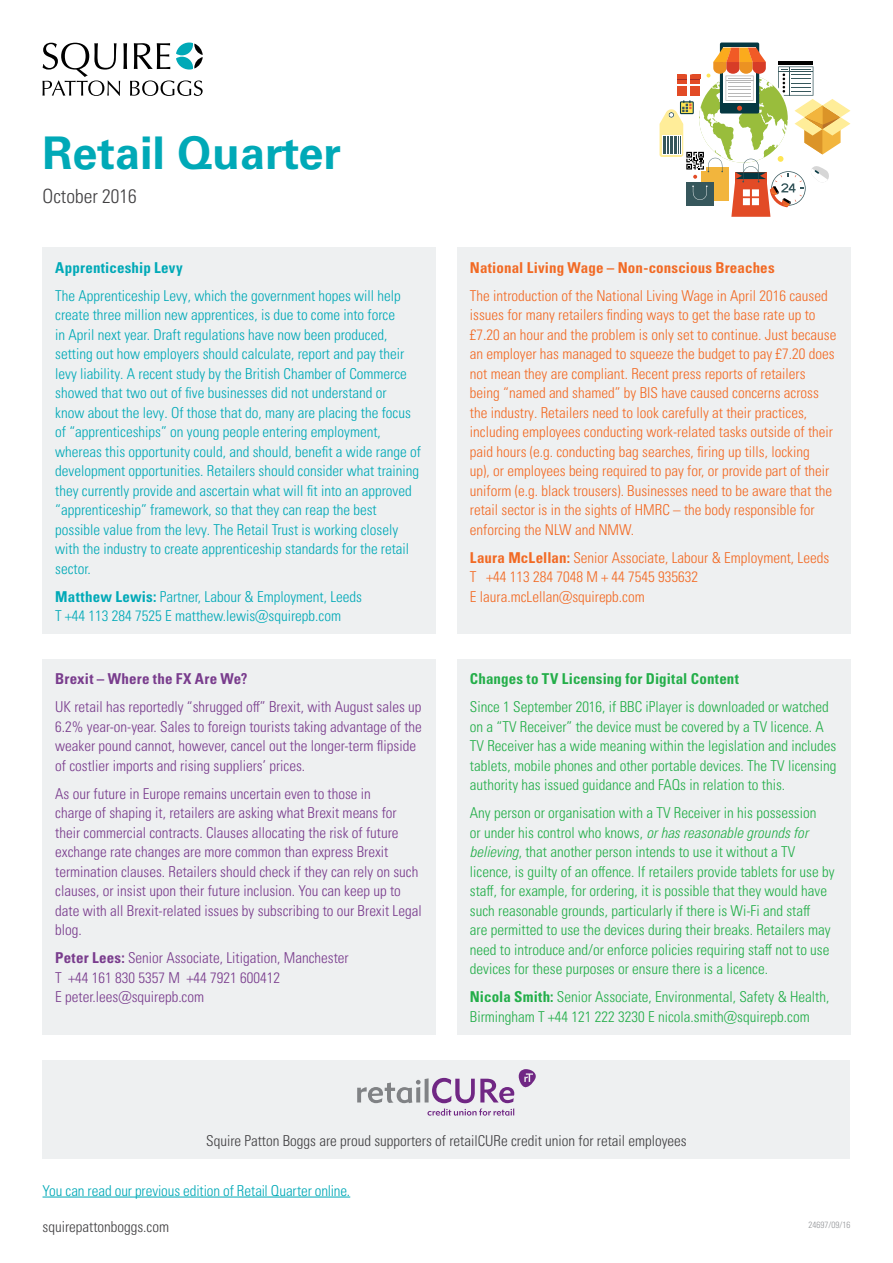
<style>
.page{position:relative;width:893px;height:1263px;background:#fff}
.page>*{position:absolute;margin:0;border:0;box-sizing:border-box;transform-origin:0 0}
.t1{font:700 45px "Univers LTCYR 65";color:#00a9b7}
.t2{font:19.5px "Univers LTCYR 47 Light Cond";color:#414042}
.t3{font:15px/19.5px "Univers LTCYR 47 Light Cond";color:#00a9b7}
.t4{font:15px/19.5px "Univers LTCYR 47 Light Cond";color:#23ae49}
.t5{font:15px/19.5px "Univers LTCYR 47 Light Cond";color:#f26a24}
.t6{font:15px/19.5px "Univers LTCYR 47 Light Cond";color:#793c8d}
.t7{font:15px "Univers LTCYR 47 Light Cond";color:#414042}
.t8{font:15px "Univers LTCYR 67 Bold Cond";letter-spacing:.01em;color:#f26a24}
.t9{font:15px "Univers LTCYR 67 Bold Cond";letter-spacing:.01em;color:#23ae49}
.t10{font:15px "Univers LTCYR 67 Bold Cond";letter-spacing:.02em;color:#793c8d}
.t11{font:15px "Univers LTCYR 67 Bold Cond";letter-spacing:.01em;color:#00a9b7}
.t12{font:9px "Univers LTCYR 47 Light Cond";color:#939598}
.s1{font-family:"Univers LTCYR 67 Bold Cond"}
.s2{font-family:"Univers LTCYR 47 Light Cond Obl"}
</style>
<div class="page">
<svg style="left:43px;top:43px;width:160px;height:53px"></svg>
<div style="left:43px;top:248px;width:393px;height:386px;background:#eef0f1"></div>
<div style="left:457px;top:248px;width:393px;height:386px;background:#eef0f1"></div>
<svg style="left:720px;top:43px;width:39px;height:71px"></svg>
<svg style="left:659px;top:48px;width:191px;height:169px"></svg>
<hr style="left:43px;top:1197px;width:307px;height:1px;background:#00a9b7">
<div style="left:43px;top:659px;width:393px;height:376px;background:#eef0f1"></div>
<div style="left:457px;top:659px;width:393px;height:376px;background:#eef0f1"></div>
<div style="left:43px;top:1060px;width:807px;height:98px;background:#eef0f1"></div>
<svg style="left:357px;top:1069px;width:179px;height:47px"></svg>
<h1 class="t1" style="left:43px;top:121px;width:300px">Retail Quarter</h1>
<h2 class="t2" style="left:43px;top:183px;width:96px">October 2016</h2>
<p class="t11" style="left:55px;top:258px;width:129px">Apprenticeship Levy</p>
<p class="t3" style="left:55px;top:285px;width:367px">The Apprenticeship Levy, which the government hopes will help create three million new apprentices, is due to come into force<br>in April next year. Draft regulations have now been produced, setting out how employers should calculate, report and pay their levy liability. A recent study by the British Chamber of Commerce showed that two out of five businesses did not understand or<br>know about the levy. Of those that do, many are placing the focus of “apprenticeships” on young people entering employment, whereas this opportunity could, and should, benefit a wide range of development opportunities. Retailers should consider what training they currently provide and ascertain what will fit into an approved “apprenticeship” framework, so that they can reap the best possible value from the levy. The Retail Trust is working closely with the industry to create apprenticeship standards for the retail sector.</p>
<p class="t3" style="left:55px;top:586px;width:308px"><span class="s1">Matthew Lewis:</span> Partner, Labour &amp; Employment, Leeds<br>T +44 113 284 7525 E matthew.lewis@squirepb.com</p>
<p class="t10" style="left:55px;top:669px;width:194px">Brexit – Where the FX Are We?</p>
<p class="t6" style="left:55px;top:696px;width:368px">UK retail has reportedly “shrugged off” Brexit, with August sales up 6.2% year-on-year. Sales to foreign tourists taking advantage of the weaker pound cannot, however, cancel out the longer-term flipside of costlier imports and rising suppliers’ prices.</p>
<p class="t6" style="left:55px;top:783px;width:368px">As our future in Europe remains uncertain even to those in<br>charge of shaping it, retailers are asking what Brexit means for their commercial contracts. Clauses allocating the risk of future exchange rate changes are more common than express Brexit termination clauses. Retailers should check if they can rely on such clauses, or insist upon their future inclusion. You can keep up to date with all Brexit-related issues by subscribing to our Brexit Legal blog.</p>
<p class="t6" style="left:55px;top:947px;width:295px"><span class="s1">Peter Lees:</span> Senior Associate, Litigation, Manchester<br>T +44 161 830 5357 M +44 7921 600412<br>E peter.lees@squirepb.com</p>
<p class="t8" style="left:470px;top:258px;width:306px">National Living Wage – Non-conscious Breaches</p>
<p class="t5" style="left:470px;top:285px;width:368px">The introduction of the National Living Wage in April 2016 caused issues for many retailers finding ways to get the base rate up to £7.20 an hour and the problem is only set to continue. Just because an employer has managed to squeeze the budget to pay £7.20 does not mean they are compliant. Recent press reports of retailers being “named and shamed” by BIS have caused concerns across the industry. Retailers need to look carefully at their practices, including employees conducting work-related tasks outside of their paid hours (e.g. conducting bag searches, firing up tills, locking<br>up), or employees being required to pay for, or provide part of their uniform (e.g. black trousers). Businesses need to be aware that the retail sector is in the sights of HMRC – the body responsible for enforcing the NLW and NMW.</p>
<p class="t5" style="left:470px;top:547px;width:361px"><span class="s1">Laura McLellan:</span> Senior Associate, Labour &amp; Employment, Leeds<br>T +44 113 284 7048 M + 44 7545 935632<br>E laura.mcLellan@squirepb.com</p>
<p class="t9" style="left:470px;top:669px;width:271px">Changes to TV Licensing for Digital Content</p>
<p class="t4" style="left:470px;top:696px;width:368px">Since 1 September 2016, if BBC iPlayer is downloaded or watched on a “TV Receiver” the device must be covered by a TV licence. A TV Receiver has a wide meaning within the legislation and includes tablets, mobile phones and other portable devices. The TV licensing authority has issued guidance and FAQs in relation to this.</p>
<p class="t4" style="left:470px;top:802px;width:366px">Any person or organisation with a TV Receiver in his possession<br>or under his control who knows, <span class="s2">or has reasonable grounds for believing</span>, that another person intends to use it without a TV licence, is guilty of an offence. If retailers provide tablets for use by staff, for example, for ordering, it is possible that they would have such reasonable grounds, particularly if there is Wi-Fi and staff<br>are permitted to use the devices during their breaks. Retailers may need to introduce and/or enforce policies requiring staff not to use devices for these purposes or ensure there is a licence.</p>
<p class="t4" style="left:470px;top:986px;width:361px"><span class="s1">Nicola Smith:</span> Senior Associate, Environmental, Safety &amp; Health,<br>Birmingham T +44 121 222 3230 E nicola.smith@squirepb.com</p>
<p class="t7" style="left:206px;top:1130px;width:482px">Squire Patton Boggs are proud supporters of retailCURe credit union for retail employees</p>
<p class="t3" style="left:43px;top:1180px;width:309px">You can read our previous edition of Retail Quarter online.</p>
<p class="t7" style="left:43px;top:1217px;width:128px">squirepattonboggs.com</p>
<p class="t12" style="left:808px;top:1218px;width:43px">24697/09/16</p>
</div>
